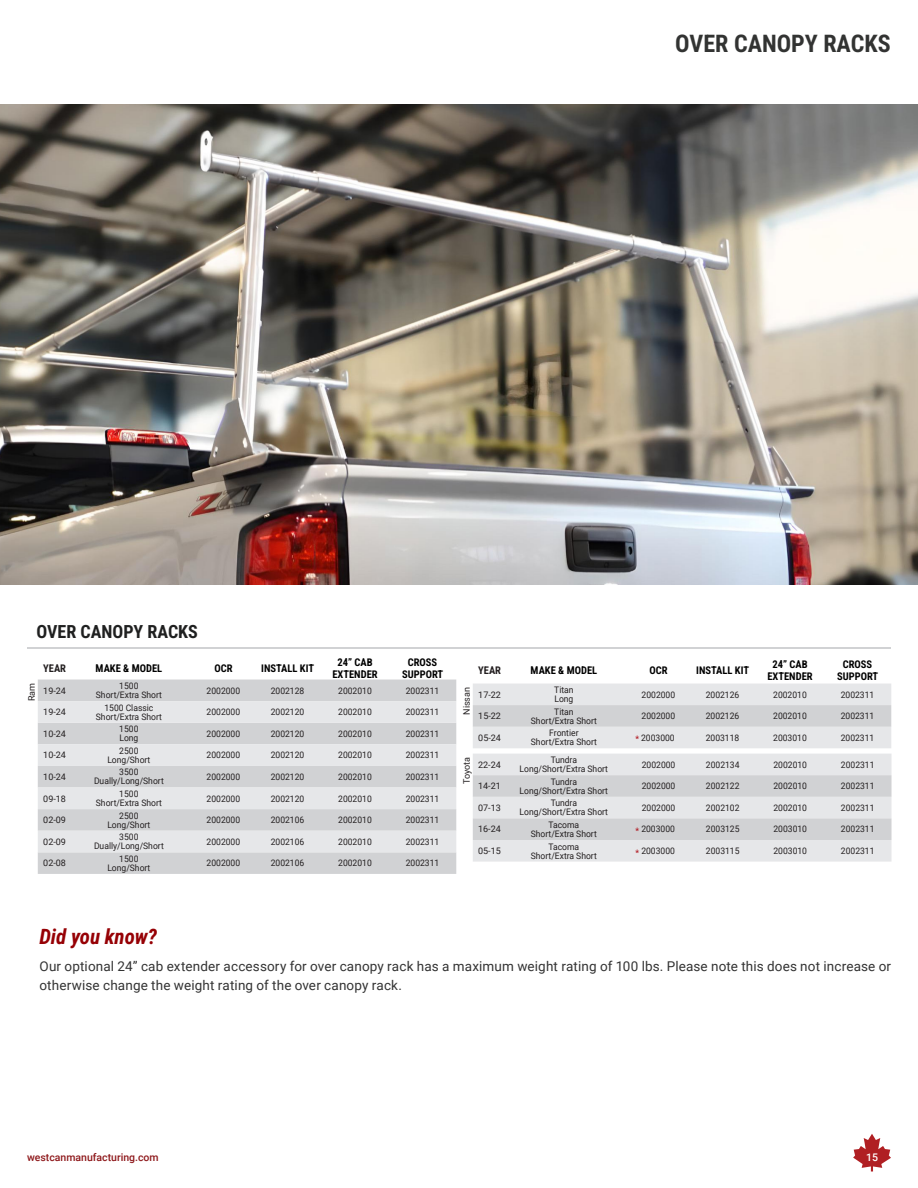
<style>
.page{position:relative;width:918px;height:1188px;background:#fff}
.page>*{position:absolute;margin:0;border:0;box-sizing:border-box;transform-origin:0 0}
.t1{font:700 24px "Roboto Condensed";color:#323332}
.t2{font:italic 700 21px "Roboto Condensed";color:#960005}
.t3{font:700 18px "Roboto Condensed";color:#1f2020}
.t4{font:13.5px/19.5px "Roboto";letter-spacing:.01em;color:#333}
.t5{font:700 10.5px/12px "Roboto Condensed";color:#000;text-align:center}
.t6{font:500 10.5px "Roboto";color:#8e181b}
.t7{font:700 10.5px "Roboto Condensed";color:#231f20}
.t8{font:500 10.5px "Roboto";color:#fff}
.t9{font:9px "Roboto";color:#231f20;scale:.95 1}
.t10{font:9px "Roboto";color:#231f20}
.s1{color:#b0131c}
</style>
<div class="page">
<hr style="left:27px;top:647px;width:864px;height:1px;background:#d1d2d4">
<img style="left:0;top:104px;width:918px;height:481px">
<div style="left:473px;top:754px;width:419px;height:108px;background:#e6e7e9"></div>
<svg style="left:473px;top:775px;width:419px;height:65px;background:#d8d9db"></svg>
<svg style="left:473px;top:684px;width:418px;height:64px;background:#dfe0e1"></svg>
<div style="left:38px;top:680px;width:418px;height:194px;background:#d1d2d4"></div>
<svg style="left:38px;top:701px;width:418px;height:151px;background:#dddee0"></svg>
<svg style="left:853px;top:1134px;width:38px;height:38px"></svg>
<p class="t1" style="left:675px;top:27px;width:217px">OVER CANOPY RACKS</p>
<p class="t3" style="left:36px;top:619px;width:163px">OVER CANOPY RACKS</p>
<p class="t7" style="left:43px;top:661px;width:24px">YEAR</p>
<p class="t5" style="left:96px;top:662px;width:68px">MAKE &amp; MODEL</p>
<p class="t5" style="left:214px;top:662px;width:20px">OCR</p>
<p class="t5" style="left:261px;top:662px;width:54px">INSTALL KIT</p>
<p class="t5" style="left:332px;top:656px;width:47px">24” CAB<br>EXTENDER</p>
<p class="t5" style="left:408px;top:656px;width:31px">CROSS</p>
<p class="t5" style="left:402px;top:668px;width:43px">SUPPORT</p>
<p class="t7" style="left:478px;top:663px;width:24px">YEAR</p>
<p class="t5" style="left:531px;top:664px;width:68px">MAKE &amp; MODEL</p>
<p class="t5" style="left:649px;top:664px;width:20px">OCR</p>
<p class="t5" style="left:696px;top:664px;width:54px">INSTALL KIT</p>
<p class="t5" style="left:767px;top:658px;width:47px">24” CAB<br>EXTENDER</p>
<p class="t5" style="left:843px;top:658px;width:31px">CROSS</p>
<p class="t5" style="left:837px;top:670px;width:43px">SUPPORT</p>
<p class="t10" style="left:25px;top:701px;width:20px;rotate:-90deg">Ram</p>
<p class="t10" style="left:43px;top:684px;width:24px">19-24</p>
<p class="t9" style="left:119px;top:680px;width:22px">1500</p>
<p class="t9" style="left:96px;top:689px;width:71px">Short/Extra Short</p>
<p class="t10" style="left:43px;top:706px;width:24px">19-24</p>
<p class="t9" style="left:104px;top:701px;width:53px">1500 Classic</p>
<p class="t9" style="left:96px;top:710px;width:71px">Short/Extra Short</p>
<p class="t10" style="left:43px;top:727px;width:24px">10-24</p>
<p class="t9" style="left:119px;top:723px;width:22px">1500</p>
<p class="t9" style="left:119px;top:732px;width:21px">Long</p>
<p class="t10" style="left:43px;top:749px;width:24px">10-24</p>
<p class="t9" style="left:119px;top:744px;width:22px">2500</p>
<p class="t9" style="left:107px;top:753px;width:47px">Long/Short</p>
<p class="t10" style="left:43px;top:770px;width:24px">10-24</p>
<p class="t9" style="left:119px;top:766px;width:22px">3500</p>
<p class="t9" style="left:94px;top:775px;width:75px">Dually/Long/Short</p>
<p class="t10" style="left:43px;top:792px;width:24px">09-18</p>
<p class="t9" style="left:119px;top:788px;width:22px">1500</p>
<p class="t9" style="left:96px;top:797px;width:71px">Short/Extra Short</p>
<p class="t10" style="left:43px;top:814px;width:24px">02-09</p>
<p class="t9" style="left:119px;top:809px;width:22px">2500</p>
<p class="t9" style="left:107px;top:818px;width:47px">Long/Short</p>
<p class="t10" style="left:43px;top:835px;width:24px">02-09</p>
<p class="t9" style="left:119px;top:831px;width:22px">3500</p>
<p class="t9" style="left:94px;top:840px;width:75px">Dually/Long/Short</p>
<p class="t10" style="left:43px;top:857px;width:24px">02-08</p>
<p class="t9" style="left:119px;top:852px;width:22px">1500</p>
<p class="t9" style="left:107px;top:861px;width:47px">Long/Short</p>
<p class="t9" style="left:207px;top:684px;width:37px">2002000</p>
<p class="t9" style="left:271px;top:684px;width:37px">2002128</p>
<p class="t9" style="left:338px;top:684px;width:37px">2002010</p>
<p class="t9" style="left:406px;top:684px;width:37px">2002311</p>
<p class="t9" style="left:207px;top:706px;width:37px">2002000</p>
<p class="t9" style="left:271px;top:706px;width:37px">2002120</p>
<p class="t9" style="left:338px;top:706px;width:37px">2002010</p>
<p class="t9" style="left:406px;top:706px;width:37px">2002311</p>
<p class="t10" style="left:460px;top:715px;width:29px;rotate:-90deg">Nissan</p>
<p class="t10" style="left:478px;top:688px;width:24px">17-22</p>
<p class="t10" style="left:478px;top:710px;width:24px">15-22</p>
<p class="t9" style="left:554px;top:684px;width:22px">Titan</p>
<p class="t9" style="left:554px;top:693px;width:21px">Long</p>
<p class="t9" style="left:554px;top:705px;width:22px">Titan</p>
<p class="t9" style="left:531px;top:714px;width:71px">Short/Extra Short</p>
<p class="t9" style="left:642px;top:688px;width:37px">2002000</p>
<p class="t9" style="left:706px;top:688px;width:37px">2002126</p>
<p class="t9" style="left:773px;top:688px;width:37px">2002010</p>
<p class="t9" style="left:841px;top:688px;width:37px">2002311</p>
<p class="t9" style="left:642px;top:710px;width:37px">2002000</p>
<p class="t9" style="left:706px;top:710px;width:37px">2002126</p>
<p class="t9" style="left:773px;top:710px;width:37px">2002010</p>
<p class="t9" style="left:841px;top:710px;width:37px">2002311</p>
<p class="t9" style="left:207px;top:727px;width:37px">2002000</p>
<p class="t9" style="left:271px;top:727px;width:37px">2002120</p>
<p class="t9" style="left:338px;top:727px;width:37px">2002010</p>
<p class="t9" style="left:406px;top:727px;width:37px">2002311</p>
<p class="t10" style="left:478px;top:731px;width:24px">05-24</p>
<p class="t9" style="left:549px;top:727px;width:32px">Frontier</p>
<p class="t9" style="left:531px;top:736px;width:71px">Short/Extra Short</p>
<p class="t9" style="left:635px;top:731px;width:43px"><span class="s1">*</span> 2003000</p>
<p class="t9" style="left:706px;top:731px;width:37px">2003118</p>
<p class="t9" style="left:773px;top:731px;width:37px">2003010</p>
<p class="t9" style="left:841px;top:731px;width:37px">2002311</p>
<p class="t9" style="left:207px;top:749px;width:37px">2002000</p>
<p class="t9" style="left:271px;top:749px;width:37px">2002120</p>
<p class="t9" style="left:338px;top:749px;width:37px">2002010</p>
<p class="t9" style="left:406px;top:749px;width:37px">2002311</p>
<p class="t9" style="left:207px;top:770px;width:37px">2002000</p>
<p class="t9" style="left:271px;top:770px;width:37px">2002120</p>
<p class="t9" style="left:338px;top:770px;width:37px">2002010</p>
<p class="t9" style="left:406px;top:770px;width:37px">2002311</p>
<p class="t9" style="left:207px;top:792px;width:37px">2002000</p>
<p class="t9" style="left:271px;top:792px;width:37px">2002120</p>
<p class="t9" style="left:338px;top:792px;width:37px">2002010</p>
<p class="t9" style="left:406px;top:792px;width:37px">2002311</p>
<p class="t9" style="left:207px;top:814px;width:37px">2002000</p>
<p class="t9" style="left:271px;top:814px;width:37px">2002106</p>
<p class="t9" style="left:338px;top:814px;width:37px">2002010</p>
<p class="t9" style="left:406px;top:814px;width:37px">2002311</p>
<p class="t9" style="left:207px;top:835px;width:37px">2002000</p>
<p class="t9" style="left:271px;top:835px;width:37px">2002106</p>
<p class="t9" style="left:338px;top:835px;width:37px">2002010</p>
<p class="t9" style="left:406px;top:835px;width:37px">2002311</p>
<p class="t9" style="left:207px;top:857px;width:37px">2002000</p>
<p class="t9" style="left:271px;top:857px;width:37px">2002106</p>
<p class="t9" style="left:338px;top:857px;width:37px">2002010</p>
<p class="t9" style="left:406px;top:857px;width:37px">2002311</p>
<p class="t10" style="left:460px;top:784px;width:29px;rotate:-90deg">Toyota</p>
<p class="t10" style="left:478px;top:758px;width:24px">22-24</p>
<p class="t10" style="left:478px;top:780px;width:24px">14-21</p>
<p class="t9" style="left:551px;top:754px;width:29px">Tundra</p>
<p class="t9" style="left:520px;top:763px;width:95px">Long/Short/Extra Short</p>
<p class="t9" style="left:551px;top:775px;width:29px">Tundra</p>
<p class="t9" style="left:520px;top:784px;width:95px">Long/Short/Extra Short</p>
<p class="t10" style="left:478px;top:801px;width:24px">07-13</p>
<p class="t9" style="left:551px;top:797px;width:29px">Tundra</p>
<p class="t9" style="left:520px;top:806px;width:95px">Long/Short/Extra Short</p>
<p class="t10" style="left:478px;top:823px;width:24px">16-24</p>
<p class="t9" style="left:548px;top:818px;width:34px">Tacoma</p>
<p class="t9" style="left:531px;top:827px;width:71px">Short/Extra Short</p>
<p class="t10" style="left:478px;top:845px;width:24px">05-15</p>
<p class="t9" style="left:548px;top:840px;width:34px">Tacoma</p>
<p class="t9" style="left:531px;top:849px;width:71px">Short/Extra Short</p>
<p class="t9" style="left:642px;top:758px;width:37px">2002000</p>
<p class="t9" style="left:706px;top:758px;width:37px">2002134</p>
<p class="t9" style="left:773px;top:758px;width:37px">2002010</p>
<p class="t9" style="left:841px;top:758px;width:37px">2002311</p>
<p class="t9" style="left:642px;top:780px;width:37px">2002000</p>
<p class="t9" style="left:706px;top:780px;width:37px">2002122</p>
<p class="t9" style="left:773px;top:780px;width:37px">2002010</p>
<p class="t9" style="left:841px;top:780px;width:37px">2002311</p>
<p class="t9" style="left:642px;top:801px;width:37px">2002000</p>
<p class="t9" style="left:706px;top:801px;width:37px">2002102</p>
<p class="t9" style="left:773px;top:801px;width:37px">2002010</p>
<p class="t9" style="left:841px;top:801px;width:37px">2002311</p>
<p class="t9" style="left:636px;top:823px;width:43px"><span class="s1">*</span> 2003000</p>
<p class="t9" style="left:706px;top:823px;width:37px">2003125</p>
<p class="t9" style="left:773px;top:823px;width:37px">2003010</p>
<p class="t9" style="left:841px;top:823px;width:37px">2002311</p>
<p class="t9" style="left:636px;top:845px;width:43px"><span class="s1">*</span> 2003000</p>
<p class="t9" style="left:706px;top:845px;width:37px">2003115</p>
<p class="t9" style="left:773px;top:845px;width:37px">2003010</p>
<p class="t9" style="left:841px;top:845px;width:37px">2002311</p>
<p class="t2" style="left:39px;top:922px;width:119px">Did you know?</p>
<p class="t4" style="left:39px;top:956px;width:853px">Our optional 24” cab extender accessory for over canopy rack has a maximum weight rating of 100 lbs. Please note this does not increase or otherwise change the weight rating of the over canopy rack.</p>
<p class="t6" style="left:27px;top:1150px;width:133px">westcanmanufacturing.com</p>
<p class="t8" style="left:866px;top:1150px;width:13px">15</p>
</div>
